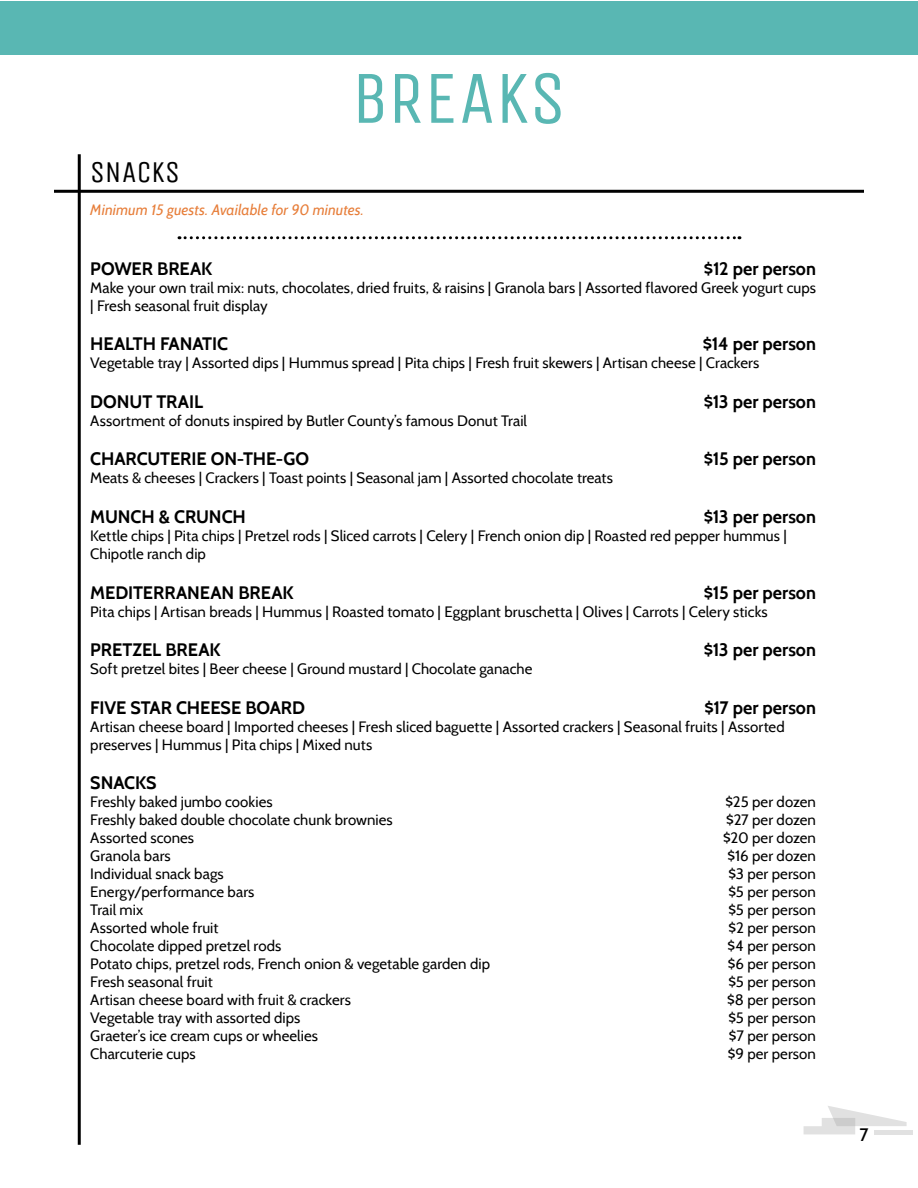
<style>
.page{position:relative;width:918px;height:1188px;background:#fff}
.page>*{position:absolute;margin:0;border:0;box-sizing:border-box;transform-origin:0 0}
.t1{font:75px "Unica One";color:#59b7b3}
.t2{font:30px "Unica One";letter-spacing:.01em;color:#000}
.t3{font:700 18px "Cabin";color:#000}
.t4{font:500 18px "Cabin";color:#000}
.t5{font:15px/18px "Cabin";letter-spacing:.005em;color:#000}
.t6{font:italic 15px "Cabin";letter-spacing:.005em;color:#e77e3a}
</style>
<div class="page">
<hr style="left:78px;top:154px;width:3px;height:991px;background:#000">
<hr style="left:54px;top:190px;width:810px;height:3px;background:#000">
<svg style="left:179px;top:236px;width:561px;height:3px"></svg>
<div style="left:0;top:1px;width:918px;height:54px;background:#59b7b3"></div>
<svg style="left:804px;top:1106px;width:103px;height:28px"></svg>
<hr style="left:874px;top:1130px;width:38px;height:4px;background:#e1e1e1">
<h1 class="t1" style="left:351px;top:45px;width:217px">BREAKS</h1>
<h2 class="t2" style="left:90px;top:151px;width:91px">SNACKS</h2>
<p class="t6" style="left:90px;top:200px;width:275px">Minimum 15 guests. Available for 90 minutes.</p>
<p class="t3" style="left:90px;top:257px;width:124px">POWER BREAK</p>
<p class="t3" style="left:704px;top:257px;width:113px">$12 per person</p>
<p class="t5" style="left:90px;top:278px;width:727px">Make your own trail mix: nuts, chocolates, dried fruits, &amp; raisins | Granola bars | Assorted flavored Greek yogurt cups | Fresh seasonal fruit display</p>
<p class="t3" style="left:90px;top:333px;width:139px">HEALTH FANATIC</p>
<p class="t3" style="left:703px;top:333px;width:115px">$14 per person</p>
<p class="t5" style="left:90px;top:354px;width:671px">Vegetable tray | Assorted dips | Hummus spread | Pita chips | Fresh fruit skewers | Artisan cheese | Crackers</p>
<p class="t3" style="left:90px;top:391px;width:114px">DONUT TRAIL</p>
<p class="t3" style="left:704px;top:391px;width:114px">$13 per person</p>
<p class="t5" style="left:90px;top:411px;width:438px">Assortment of donuts inspired by Butler County’s famous Donut Trail</p>
<p class="t3" style="left:90px;top:448px;width:220px">CHARCUTERIE ON-THE-GO</p>
<p class="t3" style="left:704px;top:448px;width:114px">$15 per person</p>
<p class="t5" style="left:90px;top:469px;width:524px">Meats &amp; cheeses | Crackers | Toast points | Seasonal jam | Assorted chocolate treats</p>
<p class="t3" style="left:90px;top:506px;width:157px">MUNCH &amp; CRUNCH</p>
<p class="t3" style="left:704px;top:506px;width:114px">$13 per person</p>
<p class="t5" style="left:90px;top:527px;width:698px">Kettle chips | Pita chips | Pretzel rods | Sliced carrots | Celery | French onion dip | Roasted red pepper hummus |<br>Chipotle ranch dip</p>
<p class="t3" style="left:90px;top:581px;width:205px">MEDITERRANEAN BREAK</p>
<p class="t3" style="left:704px;top:581px;width:114px">$15 per person</p>
<p class="t5" style="left:90px;top:602px;width:679px">Pita chips | Artisan breads | Hummus | Roasted tomato | Eggplant bruschetta | Olives | Carrots | Celery sticks</p>
<p class="t3" style="left:90px;top:639px;width:132px">PRETZEL BREAK</p>
<p class="t3" style="left:704px;top:639px;width:114px">$13 per person</p>
<p class="t5" style="left:90px;top:660px;width:444px">Soft pretzel bites | Beer cheese | Ground mustard | Chocolate ganache</p>
<p class="t3" style="left:90px;top:697px;width:216px">FIVE STAR CHEESE BOARD</p>
<p class="t3" style="left:704px;top:697px;width:113px">$17 per person</p>
<p class="t5" style="left:90px;top:717px;width:696px">Artisan cheese board | Imported cheeses | Fresh sliced baguette | Assorted crackers | Seasonal fruits | Assorted preserves | Hummus | Pita chips | Mixed nuts</p>
<p class="t3" style="left:90px;top:772px;width:68px">SNACKS</p>
<p class="t5" style="left:90px;top:793px;width:184px">Freshly baked jumbo cookies</p>
<p class="t5" style="left:725px;top:793px;width:92px">$25 per dozen</p>
<p class="t5" style="left:90px;top:811px;width:304px">Freshly baked double chocolate chunk brownies</p>
<p class="t5" style="left:726px;top:811px;width:91px">$27 per dozen</p>
<p class="t5" style="left:90px;top:829px;width:105px">Assorted scones</p>
<p class="t5" style="left:723px;top:829px;width:94px">$20 per dozen</p>
<p class="t5" style="left:90px;top:847px;width:82px">Granola bars</p>
<p class="t5" style="left:728px;top:847px;width:90px">$16 per dozen</p>
<p class="t5" style="left:90px;top:865px;width:135px">Individual snack bags</p>
<p class="t5" style="left:728px;top:865px;width:89px">$3 per person</p>
<p class="t5" style="left:90px;top:883px;width:166px">Energy/performance bars</p>
<p class="t5" style="left:728px;top:883px;width:89px">$5 per person</p>
<p class="t5" style="left:90px;top:901px;width:54px">Trail mix</p>
<p class="t5" style="left:728px;top:901px;width:89px">$5 per person</p>
<p class="t5" style="left:90px;top:919px;width:130px">Assorted whole fruit</p>
<p class="t5" style="left:729px;top:919px;width:89px">$2 per person</p>
<p class="t5" style="left:90px;top:937px;width:193px">Chocolate dipped pretzel rods</p>
<p class="t5" style="left:728px;top:937px;width:90px">$4 per person</p>
<p class="t5" style="left:90px;top:955px;width:401px">Potato chips, pretzel rods, French onion &amp; vegetable garden dip</p>
<p class="t5" style="left:728px;top:955px;width:90px">$6 per person</p>
<p class="t5" style="left:90px;top:973px;width:124px">Fresh seasonal fruit</p>
<p class="t5" style="left:728px;top:973px;width:89px">$5 per person</p>
<p class="t5" style="left:90px;top:991px;width:262px">Artisan cheese board with fruit &amp; crackers</p>
<p class="t5" style="left:727px;top:991px;width:90px">$8 per person</p>
<p class="t5" style="left:90px;top:1009px;width:212px">Vegetable tray with assorted dips</p>
<p class="t5" style="left:728px;top:1009px;width:89px">$5 per person</p>
<p class="t5" style="left:90px;top:1027px;width:229px">Graeter’s ice cream cups or wheelies</p>
<p class="t5" style="left:729px;top:1027px;width:89px">$7 per person</p>
<p class="t5" style="left:90px;top:1045px;width:107px">Charcuterie cups</p>
<p class="t5" style="left:728px;top:1045px;width:90px">$9 per person</p>
<p class="t4" style="left:859px;top:1123px;width:11px">7</p>
</div>
